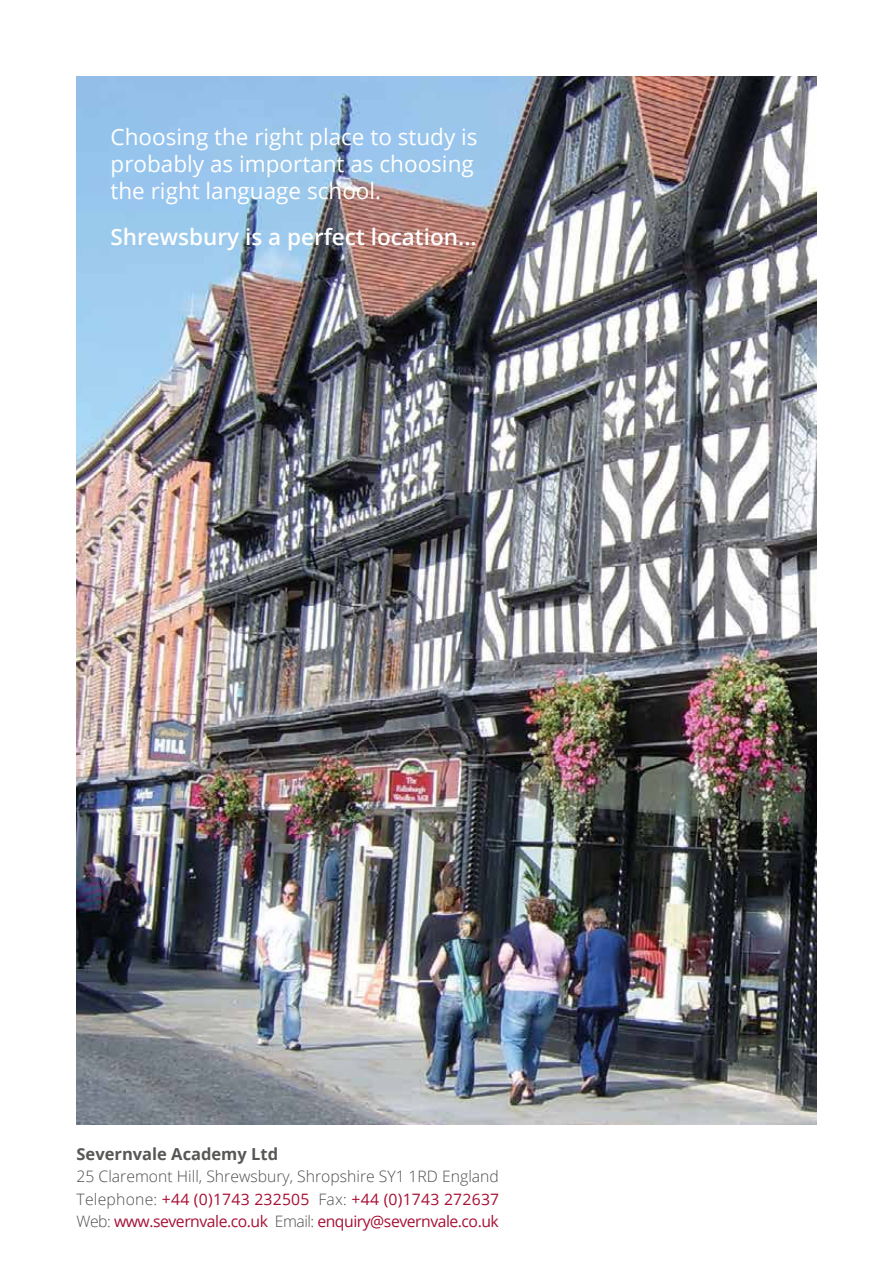
<style>
.page{position:relative;width:893px;height:1263px;background:#fff}
.page>*{position:absolute;margin:0;border:0;box-sizing:border-box;transform-origin:0 0}
.t1{font:22.5px/27px "Open Sans";color:#fff}
.t2{font:600 22.5px "Open Sans";color:#fff}
.t3{font:700 16.5px "Open Sans";color:#575756}
.t4{font:15.75px/22.5px "Open Sans";letter-spacing:-.03em;color:#a70f34;text-align:justify}
.s1{font-weight:300;color:#4d4d4c}
</style>
<div class="page">
<img style="left:77px;top:77px;width:739px;height:1048px">
<h1 class="t1" style="left:111px;top:123px;width:369px">Choosing the right place to study is probably as important as choosing the right language school.</h1>
<h1 class="t2" style="left:111px;top:222px;width:368px">Shrewsbury is a perfect location...</h1>
<p class="t3" style="left:77px;top:1142px;width:203px">Severnvale Academy Ltd</p>
<p class="t4" style="left:77px;top:1165px;width:424px"><span class="s1">25 Claremont Hill, Shrewsbury, Shropshire SY1 1RD England Telephone:</span> +44 (0)1743 232505 <span class="s1">Fax:</span> +44 (0)1743 272637<br><span class="s1">Web:</span> www.severnvale.co.uk <span class="s1">Email:</span> enquiry@severnvale.co.uk</p>
</div>
